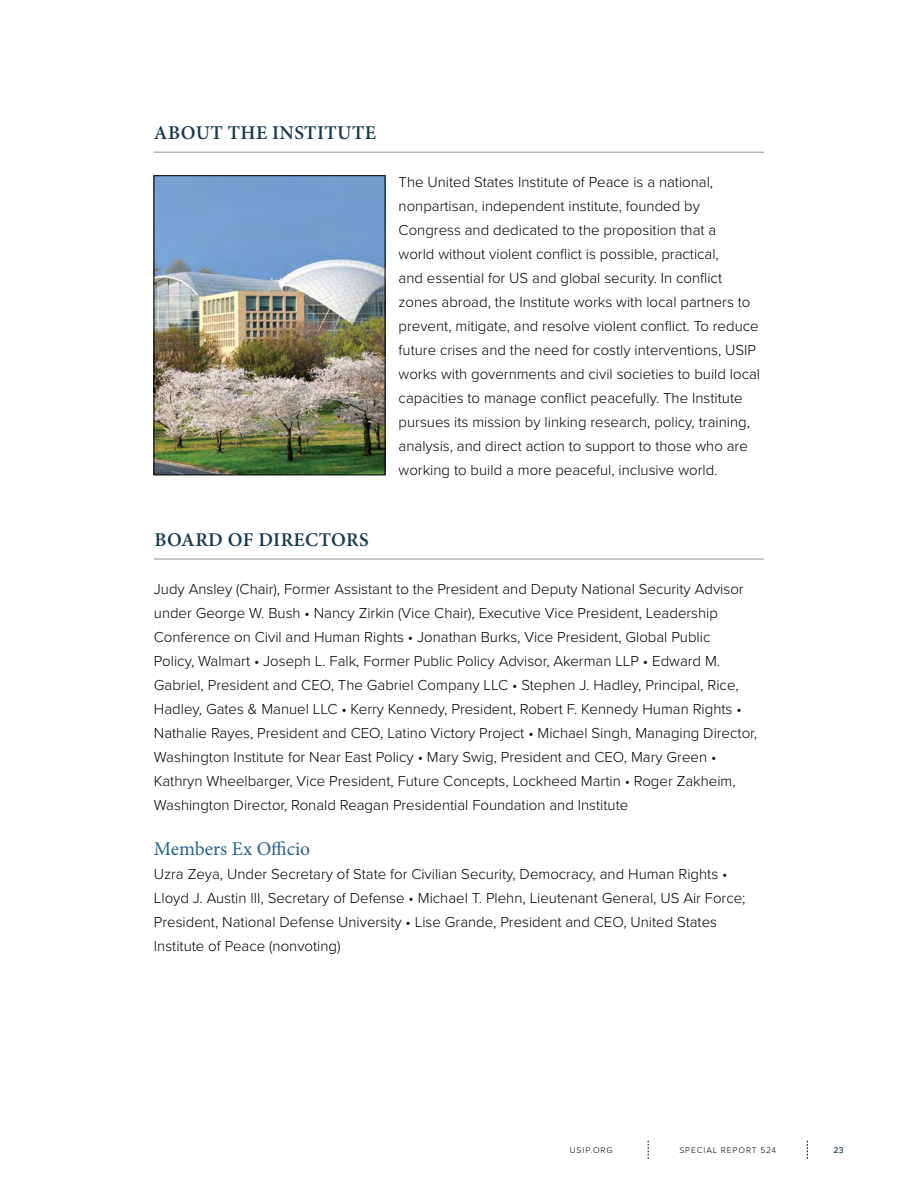
<style>
.page{position:relative;width:918px;height:1188px;background:#fff}
.page>*{position:absolute;margin:0;border:0;box-sizing:border-box;transform-origin:0 0}
.t1{font:600 19.5px "Minion Pro";letter-spacing:.02em;color:#183b4b}
.t2{font:19.5px "Minion Pro";color:#276383}
.t3{font:300 15px/24px "Proxima Nova";color:#000}
.t4{font:300 8.7px "Proxima Nova";letter-spacing:.105em;color:#000}
.t5{font:500 8.7px "Proxima Nova";color:#183b4b}
</style>
<div class="page">
<svg style="left:807px;top:1141px;width:1px;height:18px"></svg>
<svg style="left:648px;top:1141px;width:1px;height:18px"></svg>
<hr style="left:154px;top:152px;width:610px;height:1px;background:#939598">
<hr style="left:154px;top:559px;width:610px;height:1px;background:#939598">
<img style="left:156px;top:178px;width:227px;height:295px">
<div style="left:154px;top:176px;width:231px;height:299px;border:1px solid #000"></div>
<h1 class="t1" style="left:154px;top:119px;width:224px">ABOUT THE INSTITUTE</h1>
<p class="t3" style="left:399px;top:170px;width:363px">The United States Institute of Peace is a national, nonpartisan, independent institute, founded by Congress and dedicated to the proposition that a<br>world without violent conflict is possible, practical,<br>and essential for US and global security. In conflict zones abroad, the Institute works with local partners to prevent, mitigate, and resolve violent conflict. To reduce future crises and the need for costly interventions, USIP works with governments and civil societies to build local capacities to manage conflict peacefully. The Institute pursues its mission by linking research, policy, training, analysis, and direct action to support to those who are working to build a more peaceful, inclusive world.</p>
<h1 class="t1" style="left:154px;top:526px;width:216px">BOARD OF DIRECTORS</h1>
<p class="t3" style="left:154px;top:576px;width:605px">Judy Ansley (Chair), Former Assistant to the President and Deputy National Security Advisor under George W. Bush • Nancy Zirkin (Vice Chair), Executive Vice President, Leadership Conference on Civil and Human Rights • Jonathan Burks, Vice President, Global Public<br>Policy, Walmart • Joseph L. Falk, Former Public Policy Advisor, Akerman LLP • Edward M.<br>Gabriel, President and CEO, The Gabriel Company LLC • Stephen J. Hadley, Principal, Rice, Hadley, Gates &amp; Manuel LLC • Kerry Kennedy, President, Robert F. Kennedy Human Rights • Nathalie Rayes, President and CEO, Latino Victory Project • Michael Singh, Managing Director, Washington Institute for Near East Policy • Mary Swig, President and CEO, Mary Green • Kathryn Wheelbarger, Vice President, Future Concepts, Lockheed Martin • Roger Zakheim, Washington Director, Ronald Reagan Presidential Foundation and Institute</p>
<h1 class="t2" style="left:154px;top:835px;width:158px">Members Ex Officio</h1>
<p class="t3" style="left:154px;top:861px;width:593px">Uzra Zeya, Under Secretary of State for Civilian Security, Democracy, and Human Rights • Lloyd J. Austin III, Secretary of Defense • Michael T. Plehn, Lieutenant General, US Air Force; President, National Defense University • Lise Grande, President and CEO, United States Institute of Peace (nonvoting)</p>
<p class="t4" style="left:570px;top:1144px;width:44px">USIP.ORG</p>
<p class="t4" style="left:679px;top:1144px;width:98px">SPECIAL REPORT 524</p>
<p class="t5" style="left:833px;top:1144px;width:12px">23</p>
</div>
